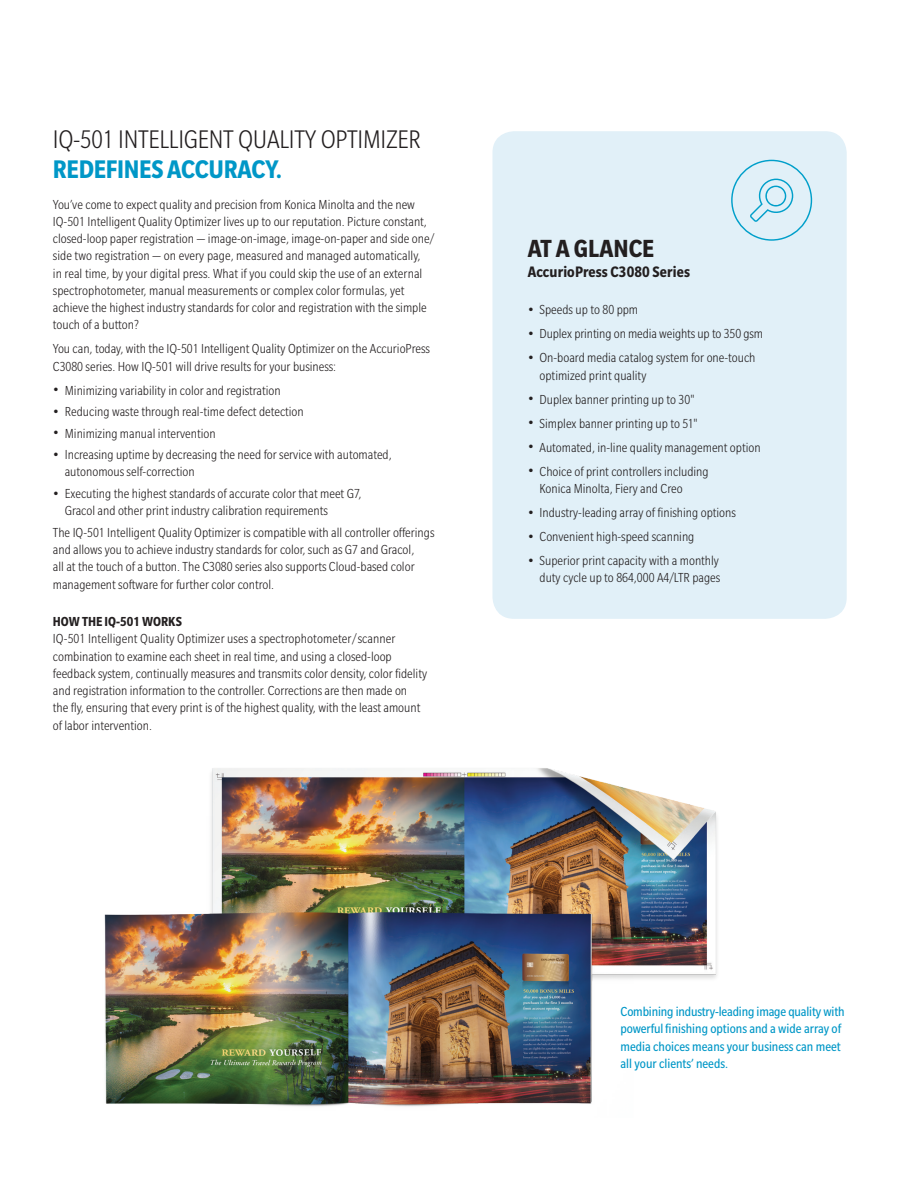
<style>
.page{position:relative;width:918px;height:1188px;background:#fff}
.page>*{position:absolute;margin:0;border:0;box-sizing:border-box;transform-origin:0 0}
.t1{font:300 condensed 27.75px "Slate Std";letter-spacing:-.01em;color:#231f20}
.t2{font:700 condensed 27.75px "Slate Std";letter-spacing:-.01em;color:#0097c7}
.t3{font:700 condensed 27px "Slate Std";letter-spacing:-.005em;color:#231f20}
.t4{font:700 condensed 16.5px "Slate Std";letter-spacing:.01em;color:#231f20}
.t5{font:300 condensed 14.25px/17.2px "Slate Std";color:#231f20}
.t6{font:condensed 14.25px/17.2px "Slate Std";color:#0097c7}
.t7{font:700 condensed 14.25px "Slate Std";color:#231f20}
.s1{font-size:18px}
</style>
<div class="page">
<div style="left:492px;top:131px;width:355px;height:488px;background:#e1f0f8;border-radius:22px"></div>
<img style="left:104px;top:768px;width:613px;height:339px">
<svg style="left:731px;top:160px;width:81px;height:81px"></svg>
<h1 class="t1" style="left:53px;top:125px;width:370px">IQ-501 INTELLIGENT QUALITY OPTIMIZER</h1>
<h1 class="t2" style="left:53px;top:154px;width:231px">REDEFINES ACCURACY.</h1>
<p class="t5" style="left:53px;top:195px;width:383px">You’ve come to expect quality and precision from Konica Minolta and the new IQ-501 Intelligent Quality Optimizer lives up to our reputation. Picture constant, closed-loop paper registration — image-on-image, image-on-paper and side one/ side two registration — on every page, measured and managed automatically,<br>in real time, by your digital press. What if you could skip the use of an external spectrophotometer, manual measurements or complex color formulas, yet achieve the highest industry standards for color and registration with the simple touch of a button?</p>
<p class="t5" style="left:53px;top:340px;width:379px">You can, today, with the IQ-501 Intelligent Quality Optimizer on the AccurioPress<br>C3080 series. How IQ-501 will drive results for your business:</p>
<p class="t5" style="left:53px;top:381px;width:229px"><span class="s1">•</span> Minimizing variability in color and registration</p>
<p class="t5" style="left:53px;top:403px;width:252px"><span class="s1">•</span> Reducing waste through real-time defect detection</p>
<p class="t5" style="left:53px;top:425px;width:164px"><span class="s1">•</span> Minimizing manual intervention</p>
<p class="t5" style="left:65px;top:446px;width:328px;text-indent:-12px"><span class="s1">•</span> Increasing uptime by decreasing the need for service with automated, autonomous self-correction</p>
<p class="t5" style="left:65px;top:485px;width:298px;text-indent:-12px"><span class="s1">•</span> Executing the highest standards of accurate color that meet G7,<br>Gracol and other print industry calibration requirements</p>
<p class="t5" style="left:53px;top:524px;width:383px">The IQ-501 Intelligent Quality Optimizer is compatible with all controller offerings and allows you to achieve industry standards for color, such as G7 and Gracol,<br>all at the touch of a button. The C3080 series also supports Cloud-based color management software for further color control.</p>
<p class="t7" style="left:53px;top:614px;width:131px">HOW THE IQ-501 WORKS</p>
<p class="t5" style="left:53px;top:630px;width:376px">IQ-501 Intelligent Quality Optimizer uses a spectrophotometer/scanner combination to examine each sheet in real time, and using a closed-loop feedback system, continually measures and transmits color density, color fidelity and registration information to the controller. Corrections are then made on<br>the fly, ensuring that every print is of the highest quality, with the least amount of labor intervention.</p>
<h2 class="t3" style="left:528px;top:235px;width:128px">AT A GLANCE</h2>
<p class="t4" style="left:528px;top:263px;width:164px">AccurioPress C3080 Series</p>
<p class="t5" style="left:528px;top:301px;width:112px"><span class="s1">•</span> Speeds up to 80 ppm</p>
<p class="t5" style="left:528px;top:325px;width:237px"><span class="s1">•</span> Duplex printing on media weights up to 350 gsm</p>
<p class="t5" style="left:540px;top:349px;width:217px;text-indent:-12px"><span class="s1">•</span> On-board media catalog system for one-touch optimized print quality</p>
<p class="t5" style="left:528px;top:390px;width:169px"><span class="s1">•</span> Duplex banner printing up to 30"</p>
<p class="t5" style="left:528px;top:414px;width:172px"><span class="s1">•</span> Simplex banner printing up to 51"</p>
<p class="t5" style="left:528px;top:438px;width:235px"><span class="s1">•</span> Automated, in-line quality management option</p>
<p class="t5" style="left:540px;top:462px;width:171px;text-indent:-12px"><span class="s1">•</span> Choice of print controllers including<br>Konica Minolta, Fiery and Creo</p>
<p class="t5" style="left:528px;top:504px;width:210px"><span class="s1">•</span> Industry-leading array of finishing options</p>
<p class="t5" style="left:528px;top:528px;width:168px"><span class="s1">•</span> Convenient high-speed scanning</p>
<p class="t5" style="left:528px;top:552px;width:194px;text-align:right"><span class="s1">•</span> Superior print capacity with a monthly duty cycle up to 864,000 A4/LTR pages</p>
<p class="t6" style="left:621px;top:1003px;width:226px">Combining industry-leading image quality with powerful finishing options and a wide array of media choices means your business can meet all your clients’ needs.</p>
</div>
